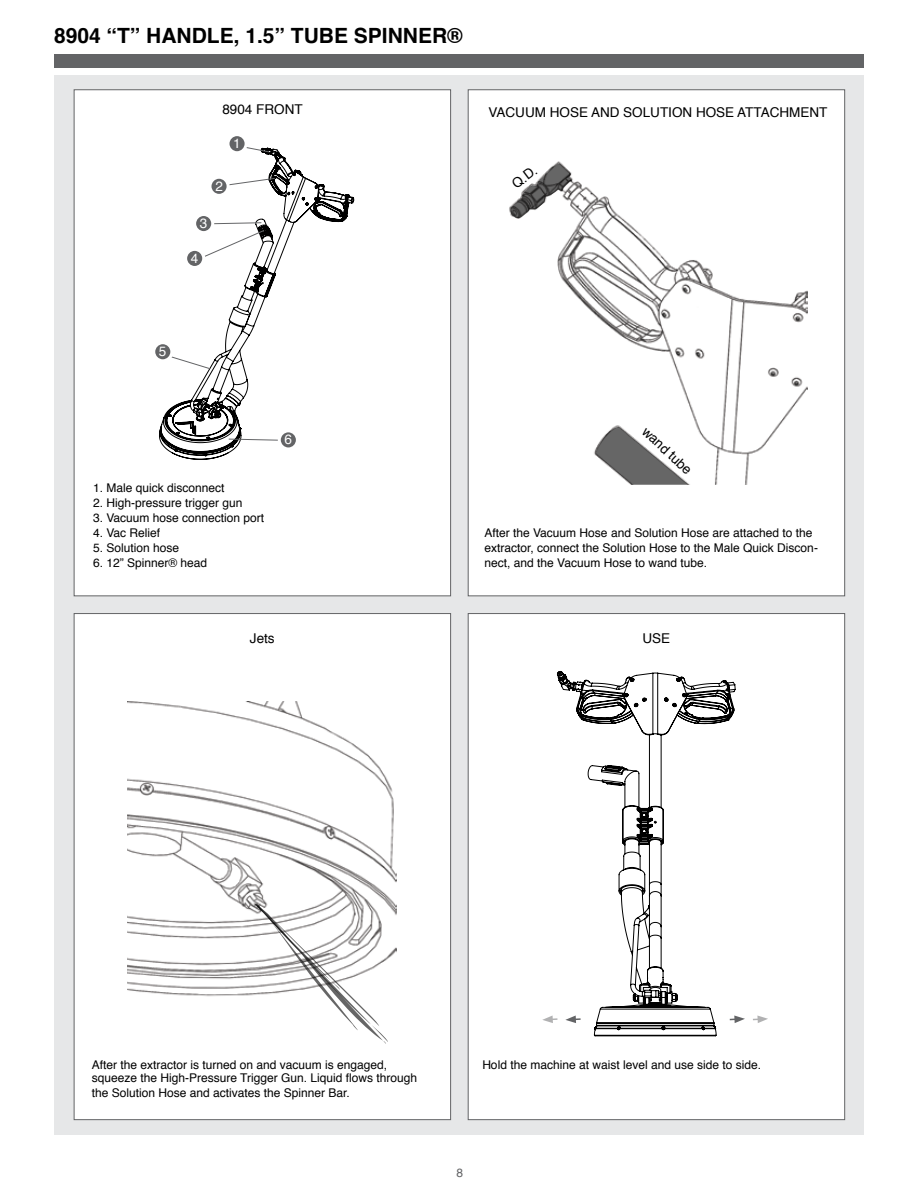
<style>
.page{position:relative;width:918px;height:1188px;background:#fff}
.page>*{position:absolute;margin:0;border:0;box-sizing:border-box;transform-origin:0 0}
.t1{font:700 21px "Helvetica";color:#000}
.t2{font:13.5px "Helvetica";color:#000}
.t3{font:13.5px "Helvetica";color:#fff}
.t4{font:12px/15px "Helvetica";color:#000}
.t5{font:12px "Helvetica";color:#636466}
</style>
<div class="page">
<div style="left:54px;top:75px;width:810px;height:1060px;background:#e6e7e8"></div>
<div style="left:74px;top:90px;width:377px;height:506px;background:#fff;border:1px solid #636466"></div>
<svg style="left:159px;top:148px;width:195px;height:312px"></svg>
<div style="left:468px;top:90px;width:377px;height:506px;background:#fff;border:1px solid #636466"></div>
<img style="left:509px;top:161px;width:299px;height:324px">
<div style="left:468px;top:613px;width:377px;height:507px;background:#fff;border:1px solid #636466"></div>
<svg style="left:226px;top:178px;width:49px;height:8px"></svg>
<svg style="left:228px;top:438px;width:50px;height:3px"></svg>
<svg style="left:210px;top:177px;width:18px;height:18px"></svg>
<div style="left:208px;top:176px;width:22px;height:21px;border:3px solid #fff;border-radius:50%"></div>
<svg style="left:243px;top:147px;width:27px;height:6px"></svg>
<svg style="left:228px;top:135px;width:18px;height:18px"></svg>
<div style="left:226px;top:133px;width:22px;height:21px;border:3px solid #fff;border-radius:50%"></div>
<svg style="left:168px;top:355px;width:43px;height:15px"></svg>
<svg style="left:195px;top:215px;width:18px;height:18px"></svg>
<div style="left:193px;top:213px;width:21px;height:21px;border:3px solid #fff;border-radius:50%"></div>
<div style="left:279px;top:431px;width:18px;height:18px;background:#636466;border-radius:50%"></div>
<div style="left:278px;top:429px;width:21px;height:21px;border:3px solid #fff;border-radius:50%"></div>
<svg style="left:595px;top:426px;width:94px;height:59px"></svg>
<svg style="left:510px;top:163px;width:62px;height:56px"></svg>
<svg style="left:200px;top:222px;width:65px;height:37px"></svg>
<div style="left:186px;top:249px;width:18px;height:18px;background:#636466;border-radius:50%"></div>
<div style="left:184px;top:248px;width:21px;height:21px;border:3px solid #fff;border-radius:50%"></div>
<div style="left:154px;top:343px;width:18px;height:18px;background:#636466;border-radius:50%"></div>
<div style="left:152px;top:341px;width:21px;height:21px;border:3px solid #fff;border-radius:50%"></div>
<div style="left:74px;top:613px;width:377px;height:507px;background:#fff;border:1px solid #636466"></div>
<img style="left:128px;top:701px;width:269px;height:296px">
<svg style="left:255px;top:904px;width:133px;height:140px"></svg>
<div style="left:54px;top:54px;width:810px;height:14px;background:#636466"></div>
<svg style="left:542px;top:1015px;width:15px;height:8px"></svg>
<svg style="left:736px;top:1016px;width:9px;height:7px"></svg>
<svg style="left:753px;top:1015px;width:15px;height:8px"></svg>
<svg style="left:557px;top:671px;width:179px;height:365px"></svg>
<h1 class="t1" style="left:54px;top:18px;width:349px">8904 “T” HANDLE, 1.5” TUBE SPINNE</h1>
<h1 class="t1" style="left:432px;top:18px;width:32px">R®</h1>
<p class="t2" style="left:222px;top:99px;width:82px">8904 FRONT</p>
<p class="t3" style="left:233px;top:133px;width:9px">1</p>
<p class="t3" style="left:215px;top:176px;width:9px">2</p>
<p class="t3" style="left:200px;top:213px;width:9px">3</p>
<p class="t3" style="left:191px;top:248px;width:9px">4</p>
<p class="t2" style="left:489px;top:102px;width:341px">VACUUM HOSE AND SOLUTION HOSE ATTACHMENT</p>
<p class="t2" style="left:507px;top:177px;width:29px;rotate:-37deg">Q.D.</p>
<p class="t3" style="left:159px;top:341px;width:9px">5</p>
<p class="t4" style="left:93px;top:481px;width:133px">1. Male quick disconnect</p>
<p class="t4" style="left:93px;top:496px;width:151px">2. High-pressure trigger gun</p>
<p class="t4" style="left:93px;top:511px;width:173px">3. Vacuum hose connection port</p>
<p class="t4" style="left:93px;top:526px;width:69px">4. Vac Relief</p>
<p class="t4" style="left:93px;top:541px;width:88px">5. Solution hose</p>
<p class="t4" style="left:93px;top:556px;width:116px">6. 12” Spinner® head</p>
<p class="t3" style="left:284px;top:429px;width:9px">6</p>
<p class="t2" style="left:250px;top:628px;width:26px">Jets</p>
<p class="t2" style="left:651px;top:422px;width:64px;rotate:43deg">wand tube</p>
<p class="t4" style="left:484px;top:526px;width:335px">After the Vacuum Hose and Solution Hose are attached to the extractor, connect the Solution Hose to the Male Quick Discon&shy;nect, and the Vacuum Hose to wand tube.</p>
<p class="t2" style="left:643px;top:628px;width:29px">USE</p>
<p class="t4" style="left:92px;top:1058px;width:327px;line-height:13.5px">After the extractor is turned on and vacuum is engaged, squeeze the High-Pressure Trigger Gun. Liquid flows through</p>
<p class="t4" style="left:92px;top:1086px;width:260px">the Solution Hose and activates the Spinner Bar.</p>
<p class="t4" style="left:482px;top:1058px;width:280px">Hold the machine at waist level and use side to side.</p>
<p class="t5" style="left:456px;top:1164px;width:8px">8</p>
</div>
